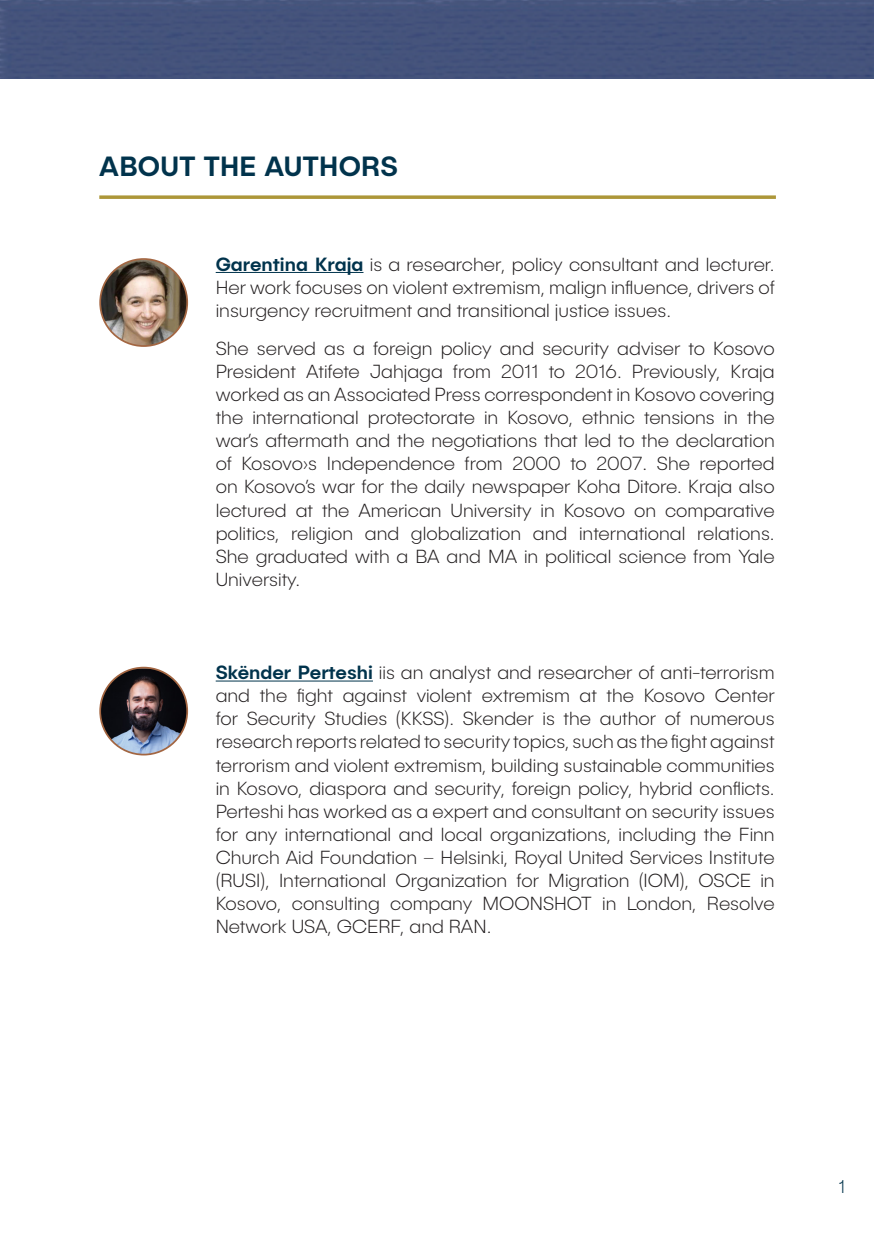
<style>
.page{position:relative;width:874px;height:1241px;background:#fff}
.page>*{position:absolute;margin:0;border:0;box-sizing:border-box;transform-origin:0 0}
.t1{font:500 28px "Publica Sans";letter-spacing:.01em;color:#01334c}
.t2{font:200 23.1px "Publica Sans";color:#02334b;scale:.83 1}
.t3{font:200 19.25px/23.1px "Publica Sans";color:#231f20;text-align:justify}
.s1{font-weight:500;color:#01334c}
</style>
<div class="page">
<svg style="left:99px;top:195px;width:676px;height:4px;background:#b6a351"></svg>
<img style="left:100px;top:259px;width:87px;height:87px">
<div style="left:99px;top:258px;width:89px;height:89px;border:2px solid #a36642;border-radius:50%"></div>
<hr style="left:215px;top:272px;width:148px;height:1px;background:#01334c">
<img style="left:100px;top:669px;width:87px;height:85px">
<div style="left:99px;top:666px;width:89px;height:89px;border:2px solid #a36642;border-radius:50%"></div>
<hr style="left:215px;top:680px;width:158px;height:1px;background:#01334c">
<div style="left:0;top:0;width:873px;height:79px;background:#44537b"></div>
<p class="t1" style="left:99px;top:148px;width:300px">ABOUT THE AUTHORS</p>
<p class="t3" style="left:215px;top:252px;width:560px"><span class="s1">Garentina Kraja</span> is a researcher, policy consultant and lecturer.<br>Her work focuses on violent extremism, malign influence, drivers of insurgency recruitment and transitional justice issues.</p>
<p class="t3" style="left:215px;top:336px;width:560px">She served as a foreign policy and security adviser to Kosovo President Atifete Jahjaga from 2011 to 2016. Previously, Kraja worked as an Associated Press correspondent in Kosovo covering the international protectorate in Kosovo, ethnic tensions in the war’s aftermath and the negotiations that led to the declaration of Kosovo›s Independence from 2000 to 2007. She reported on Kosovo’s war for the daily newspaper Koha Ditore. Kraja also lectured at the American University in Kosovo on comparative politics, religion and globalization and international relations.<br>She graduated with a BA and MA in political science from Yale University.</p>
<p class="t3" style="left:215px;top:660px;width:560px"><span class="s1">Skënder Perteshi</span> iis an analyst and researcher of anti-terrorism and the fight against violent extremism at the Kosovo Center for Security Studies (KKSS). Skender is the author of numerous research reports related to security topics, such as the fight against terrorism and violent extremism, building sustainable communities in Kosovo, diaspora and security, foreign policy, hybrid conflicts.<br>Perteshi has worked as a expert and consultant on security issues for any international and local organizations, including the Finn Church Aid Foundation – Helsinki, Royal United Services Institute (RUSI), International Organization for Migration (IOM), OSCE in Kosovo, consulting company MOONSHOT in London, Resolve Network USA, GCERF, and RAN.</p>
<p class="t2" style="left:838px;top:1170px;width:10px">1</p>
</div>
